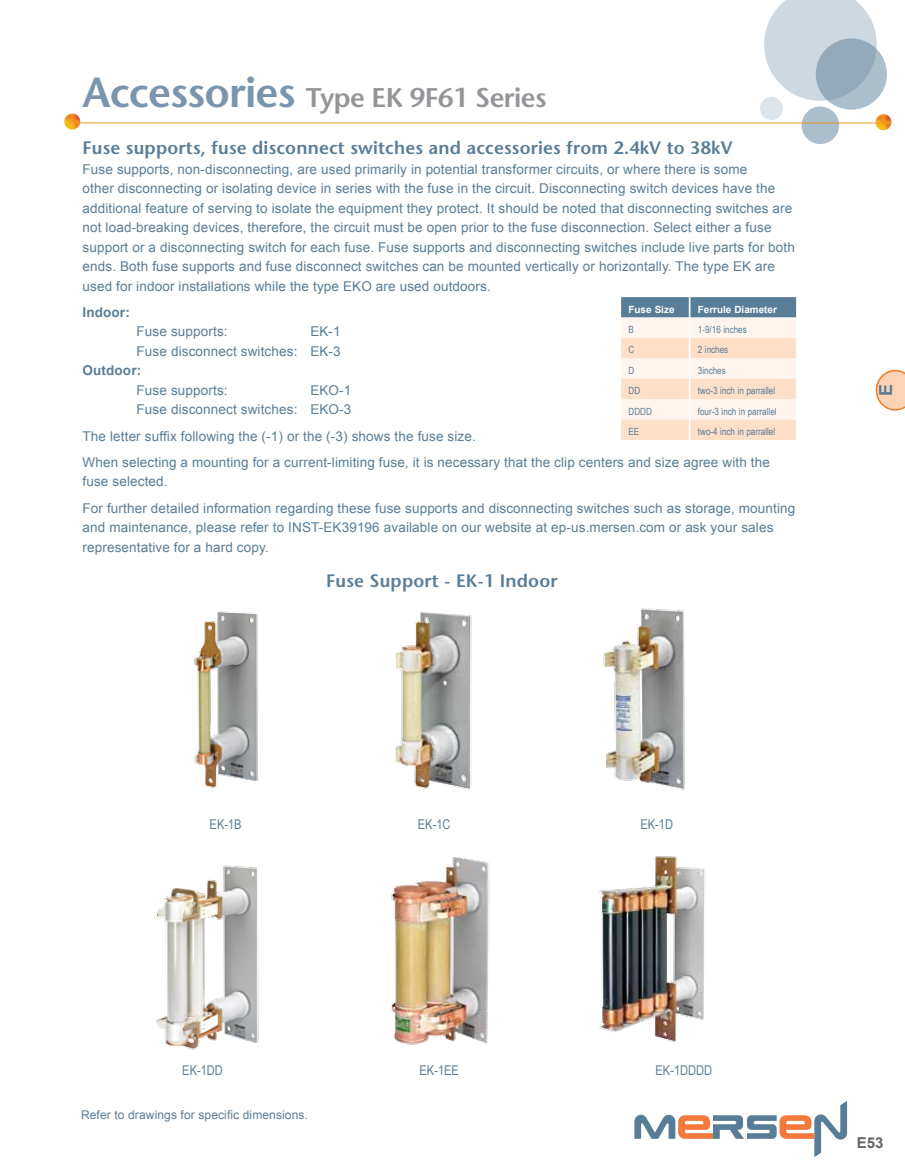
<style>
.page{position:relative;width:905px;height:1175px;background:#fff}
.page>*{position:absolute;margin:0;border:0;box-sizing:border-box;transform-origin:0 0}
.t1{font:600 27px "Stone Sans Std";letter-spacing:-.02em;color:#939598}
.t2{font:600 18px "Stone Sans Std";letter-spacing:.01em;color:#587d98}
.t3{font:700 18px "Arial";color:#587d98}
.t4{font:700 15px "Arial";color:#636466}
.t5{font:13.5px/19.5px "Arial";letter-spacing:.01em;color:#587d98}
.t6{font:13.5px "Arial Narrow";color:#587d98}
.t7{font:700 13.5px "Arial";letter-spacing:.01em;color:#587d98}
.t8{font:12px "Arial";letter-spacing:.01em;color:#587d98}
.t9{font:9.9px "Arial Narrow";color:#587d98}
.t10{font:700 9.9px "Arial";color:#fff}
.s1{font-size:42px;color:#7a95ad}
</style>
<div class="page">
<svg style="left:764px;top:0;width:112px;height:101px"></svg>
<svg style="left:815px;top:38px;width:71px;height:72px;background:#9bb1c1"></svg>
<div style="left:801px;top:106px;width:38px;height:38px;background:linear-gradient(to right,#afc1cd,#abbecb);border-radius:50%"></div>
<div style="left:760px;top:97px;width:23px;height:23px;background:#dee5ea;border-radius:50%"></div>
<svg style="left:634px;top:1101px;width:213px;height:56px"></svg>
<svg style="left:875px;top:370px;width:29px;height:40px"></svg>
<svg style="left:875px;top:114px;width:16px;height:16px"></svg>
<hr style="left:79px;top:122px;width:801px;height:1px;background:#ee9321">
<svg style="left:64px;top:114px;width:16px;height:16px"></svg>
<img style="left:194px;top:611px;width:64px;height:177px">
<img style="left:395px;top:612px;width:77px;height:178px">
<img style="left:603px;top:608px;width:82px;height:182px">
<img style="left:156px;top:865px;width:103px;height:185px">
<img style="left:391px;top:857px;width:99px;height:188px">
<img style="left:599px;top:856px;width:106px;height:186px">
<svg style="left:621px;top:297px;width:175px;height:143px;background:#e7dbd2"></svg>
<hr style="left:688px;top:297px;width:2px;height:20px;background:#fff">
<hr style="left:688px;top:317px;width:2px;height:21px;background:#fff">
<hr style="left:688px;top:338px;width:2px;height:20px;background:#fff">
<hr style="left:688px;top:358px;width:2px;height:21px;background:#fff">
<hr style="left:688px;top:379px;width:2px;height:20px;background:#fff">
<hr style="left:688px;top:399px;width:2px;height:20px;background:#fff">
<hr style="left:688px;top:419px;width:2px;height:21px;background:#fff">
<h1 class="t1" style="left:82px;top:81px;width:465px"><span class="s1">Accessories</span> Type EK 9F61 Series</h1>
<h2 class="t2" style="left:82px;top:137px;width:651px">Fuse supports, fuse disconnect switches and accessories from 2.4kV to 38kV</h2>
<p class="t5" style="left:82px;top:159px;width:713px">Fuse supports, non-disconnecting, are used primarily in potential transformer circuits, or where there is some<br>other disconnecting or isolating device in series with the fuse in the circuit. Disconnecting switch devices have the additional feature of serving to isolate the equipment they protect. It should be noted that disconnecting switches are not load-breaking devices, therefore, the circuit must be open prior to the fuse disconnection. Select either a fuse support or a disconnecting switch for each fuse. Fuse supports and disconnecting switches include live parts for both ends. Both fuse supports and fuse disconnect switches can be mounted vertically or horizontally. The type EK are used for indoor installations while the type EKO are used outdoors.</p>
<p class="t7" style="left:82px;top:303px;width:49px">Indoor:</p>
<p class="t5" style="left:136px;top:322px;width:93px">Fuse supports:</p>
<p class="t10" style="left:628px;top:302px;width:47px">Fuse Size</p>
<p class="t10" style="left:698px;top:302px;width:80px">Ferrule Diameter</p>
<p class="t9" style="left:628px;top:322px;width:7px">B</p>
<p class="t9" style="left:698px;top:322px;width:50px">1-9/16 inches</p>
<p class="t9" style="left:628px;top:343px;width:7px">C</p>
<p class="t9" style="left:698px;top:343px;width:32px">2 inches</p>
<p class="t9" style="left:628px;top:363px;width:7px">D</p>
<p class="t9" style="left:698px;top:363px;width:29px">3inches</p>
<p class="t9" style="left:628px;top:383px;width:13px">DD</p>
<p class="t9" style="left:698px;top:383px;width:79px">two-3 inch in parrallel</p>
<p class="t9" style="left:628px;top:404px;width:25px">DDDD</p>
<p class="t9" style="left:698px;top:404px;width:80px">four-3 inch in parrallel</p>
<p class="t9" style="left:628px;top:424px;width:12px">EE</p>
<p class="t9" style="left:698px;top:424px;width:79px">two-4 inch in parrallel</p>
<p class="t5" style="left:136px;top:322px;width:206px;text-align:right">EK-1<br>Fuse disconnect switches: EK-3</p>
<p class="t7" style="left:82px;top:362px;width:60px">Outdoor:</p>
<p class="t5" style="left:136px;top:380px;width:93px">Fuse supports:</p>
<p class="t5" style="left:136px;top:380px;width:216px;text-align:right">EKO-1<br>Fuse disconnect switches: EKO-3</p>
<p class="t5" style="left:82px;top:423px;width:689px;line-height:26.2px">The letter suffix following the (-1) or the (-3) shows the fuse size.<br>When selecting a mounting for a current-limiting fuse, it is necessary that the clip centers and size agree with the</p>
<p class="t5" style="left:82px;top:469px;width:714px;line-height:26.2px">fuse selected.<br>For further detailed information regarding these fuse supports and disconnecting switches such as storage, mounting</p>
<p class="t5" style="left:82px;top:518px;width:692px">and maintenance, please refer to INST-EK39196 available on our website at ep-us.mersen.com or ask your sales representative for a hard copy.</p>
<h2 class="t2" style="left:326px;top:569px;width:233px">Fuse Support - EK-1 Indoor</h2>
<h2 class="t3" style="left:873px;top:396px;width:14px;rotate:-90deg">E</h2>
<p class="t6" style="left:209px;top:814px;width:33px">EK-1B</p>
<p class="t6" style="left:418px;top:814px;width:34px">EK-1C</p>
<p class="t6" style="left:640px;top:814px;width:34px">EK-1D</p>
<p class="t6" style="left:182px;top:1060px;width:42px">EK-1DD</p>
<p class="t6" style="left:419px;top:1060px;width:41px">EK-1EE</p>
<p class="t6" style="left:655px;top:1060px;width:58px">EK-1DDDD</p>
<p class="t8" style="left:81px;top:1106px;width:228px">Refer to drawings for specific dimensions.</p>
<p class="t4" style="left:856px;top:1133px;width:28px">E53</p>
</div>
